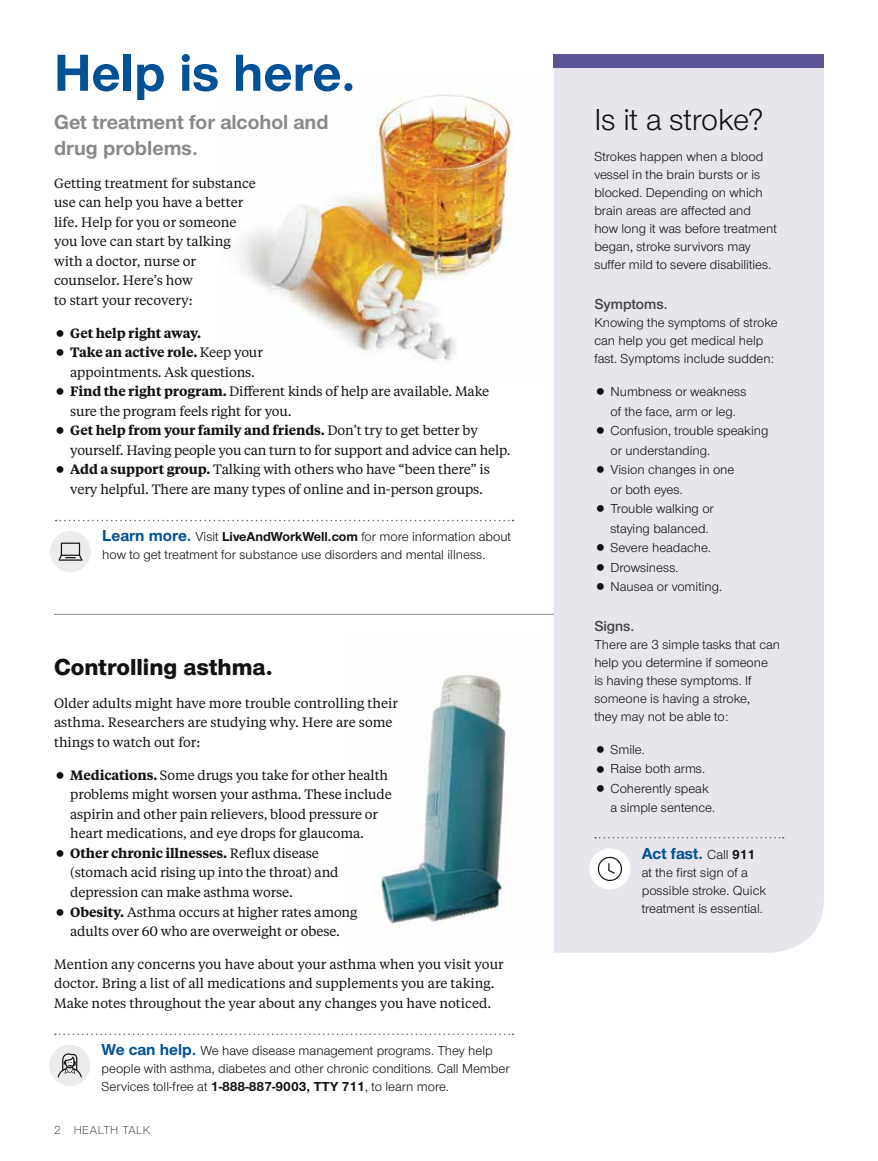
<style>
.page{position:relative;width:878px;height:1161px;background:#fff}
.page>*{position:absolute;margin:0;border:0;box-sizing:border-box;transform-origin:0 0}
.t1{font:700 54px "UHC Sans";color:#005195}
.t2{font:31.5px "UHC Sans";color:#121212}
.t3{font:800 24px "UHC Sans";color:#121212}
.t4{font:700 21px/25.2px "UHC Sans";color:#888a8a}
.t5{font:700 16.5px "UHC Sans";letter-spacing:.005em;color:#005195}
.t6{font:600 15px "UHC Sans";color:#424441}
.t7{font:13.5px/19.5px "UHC Serif Text";letter-spacing:-.01em;color:#121212}
.t8{font:13.5px/18px "UHC Sans";color:#121212}
.t9{font:300 12px "UHC Sans";letter-spacing:.04em;color:#121212}
.s1{font-weight:600}
.s2{font-weight:700;font-size:16.5px;color:#005195}
.s3{font-weight:700}
.s4{font-weight:400;font-size:13.5px;color:#121212}
.s5{font-size:13.5px;color:#121212}
</style>
<div class="page">
<img style="left:240px;top:94px;width:274px;height:267px">
<img style="left:376px;top:675px;width:135px;height:252px">
<svg style="left:55px;top:1033px;width:458px;height:2px"></svg>
<div style="left:49px;top:1045px;width:41px;height:41px;background:#ebeceb;border-radius:50%"></div>
<svg style="left:58px;top:1053px;width:24px;height:24px"></svg>
<div style="left:554px;top:68px;width:270px;height:885px;background:#e9e5ed"></div>
<div style="left:554px;top:54px;width:270px;height:14px;background:#5b5595"></div>
<hr style="left:54px;top:614px;width:500px;height:1px;background:#888a8a">
<svg style="left:595px;top:837px;width:188px;height:1px"></svg>
<div style="left:589px;top:848px;width:41px;height:41px;background:#fff;border-radius:50%"></div>
<svg style="left:597px;top:857px;width:25px;height:24px"></svg>
<svg style="left:56px;top:520px;width:457px;height:1px"></svg>
<div style="left:50px;top:531px;width:41px;height:41px;background:#ebeceb;border-radius:50%"></div>
<svg style="left:58px;top:543px;width:25px;height:18px"></svg>
<h1 class="t1" style="left:54px;top:36px;width:303px">Help is here.</h1>
<h3 class="t4" style="left:54px;top:109px;width:276px">Get treatment for alcohol and drug problems.</h3>
<p class="t7" style="left:54px;top:173px;width:203px">Getting treatment for substance use can help you have a better life. Help for you or someone you love can start by talking with a doctor, nurse or counselor. Here’s how<br>to start your recovery:</p>
<p class="t7" style="left:70px;top:323px;width:442px"><span class="s1">Get help right away.<br>Take an active role.</span> Keep your<br>appointments. Ask questions.<br><span class="s1">Find the right program.</span> Different kinds of help are available. Make sure the program feels right for you.<br><span class="s1">Get help from your family and friends.</span> Don’t try to get better by yourself. Having people you can turn to for support and advice can help.<br><span class="s1">Add a support group.</span> Talking with others who have “been there” is very helpful. There are many types of online and in-person groups.</p>
<p class="t8" style="left:102px;top:528px;width:410px"><span class="s2">Learn more.</span> Visit <span class="s3">LiveAndWorkWell.com</span> for more information about how to get treatment for substance use disorders and mental illness.</p>
<h3 class="t3" style="left:54px;top:650px;width:220px">Controlling asthma.</h3>
<p class="t7" style="left:54px;top:693px;width:345px">Older adults might have more trouble controlling their asthma. Researchers are studying why. Here are some things to watch out for:</p>
<p class="t7" style="left:70px;top:765px;width:323px"><span class="s1">Medications.</span> Some drugs you take for other health problems might worsen your asthma. These include aspirin and other pain relievers, blood pressure or heart medications, and eye drops for glaucoma.<br><span class="s1">Other chronic illnesses.</span> Reflux disease<br>(stomach acid rising up into the throat) and depression can make asthma worse.<br><span class="s1">Obesity.</span> Asthma occurs at higher rates among adults over 60 who are overweight or obese.</p>
<p class="t7" style="left:54px;top:954px;width:451px">Mention any concerns you have about your asthma when you visit your doctor. Bring a list of all medications and supplements you are taking.<br>Make notes throughout the year about any changes you have noticed.</p>
<p class="t8" style="left:102px;top:1041px;width:409px"><span class="s2">We can help.</span> We have disease management programs. They help people with asthma, diabetes and other chronic conditions. Call Member<br>Services toll-free at <span class="s3">1-888-887-9003, TTY 711</span>, to learn more.</p>
<p class="t9" style="left:54px;top:1122px;width:98px">2 HEALTH TALK</p>
<h2 class="t2" style="left:594px;top:99px;width:170px">Is it a stroke?</h2>
<p class="t8" style="left:594px;top:147px;width:184px">Strokes happen when a blood vessel in the brain bursts or is blocked. Depending on which brain areas are affected and how long it was before treatment began, stroke survivors may suffer mild to severe disabilities.</p>
<p class="t6" style="left:594px;top:294px;width:75px">Symptoms.</p>
<p class="t8" style="left:594px;top:313px;width:185px">Knowing the symptoms of stroke can help you get medical help fast. Symptoms include sudden:</p>
<p class="t8" style="left:610px;top:381px;width:159px;line-height:19.5px">Numbness or weakness<br>of the face, arm or leg.<br>Confusion, trouble speaking or understanding.<br>Vision changes in one<br>or both eyes.<br>Trouble walking or<br>staying balanced.<br>Severe headache.<br>Drowsiness.<br>Nausea or vomiting.</p>
<p class="t6" style="left:594px;top:616px;width:42px">Signs.</p>
<p class="t8" style="left:594px;top:635px;width:187px">There are 3 simple tasks that can help you determine if someone is having these symptoms. If someone is having a stroke,<br>they may not be able to:</p>
<p class="t8" style="left:610px;top:739px;width:106px;line-height:19.5px">Smile.<br>Raise both arms.<br>Coherently speak a simple sentence.</p>
<p class="t5" style="left:641px;top:842px;width:115px">Act fast. <span class="s4">Call</span> <span class="s5">911</span></p>
<p class="t8" style="left:641px;top:863px;width:126px">at the first sign of a possible stroke. Quick treatment is essential.</p>
</div>
